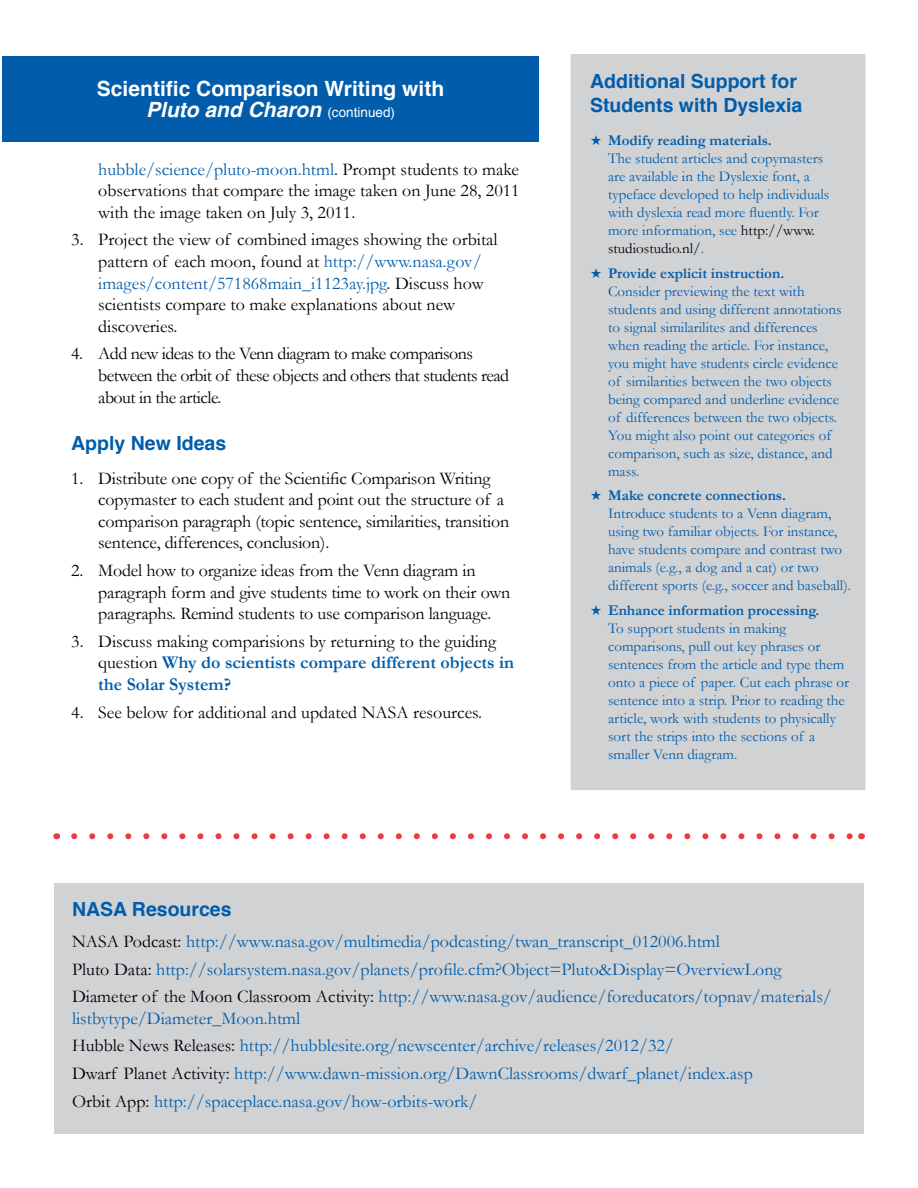
<style>
.page{position:relative;width:918px;height:1188px;background:#fff}
.page>*{position:absolute;margin:0;border:0;box-sizing:border-box;transform-origin:0 0}
.t1{font:700 21px/21px "Helvetica";color:#fff;text-align:center}
.t2{font:700 19.5px/23.4px "Helvetica";color:#015dab}
.t3{font:18px/21.6px "Garamond";letter-spacing:-.01em;color:#000006}
.t4{font:18px/21.6px "Garamond";color:#015dab}
.t5{font:18px/21.6px "Garamond";letter-spacing:-.03em;color:#000006}
.t6{font:15px/18px "Garamond";color:#015dab}
.t7{font:700 15px "Garamond";color:#015dab}
.s1{font-style:italic}
.s2{font-weight:400;font-size:13.5px}
.s3{color:#015dab}
.s4{font-weight:700;color:#015dab}
.s5{color:#000006}
</style>
<div class="page">
<svg style="left:74px;top:833px;width:778px;height:6px"></svg>
<div style="left:2px;top:56px;width:537px;height:85px;background:#015dab"></div>
<div style="left:571px;top:55px;width:294px;height:734px;background:#d1d2d4"></div>
<div style="left:571px;top:54px;width:295px;height:736px;border:2px solid #d1d2d4"></div>
<div style="left:54px;top:884px;width:810px;height:250px;background:#d1d2d4"></div>
<p class="t1" style="left:97px;top:78px;width:349px">Scientific Comparison Writing with<br><span class="s1">Pluto and Charon</span> <span class="s2">(continued)</span></p>
<p class="t3" style="left:98px;top:158px;width:423px;text-align:justify"><span class="s3">hubble/science/pluto-moon.html</span>. Prompt students to make observations that compare the image taken on June 28, 2011 with the image taken on July 3, 2011.</p>
<p class="t3" style="left:98px;top:229px;width:401px;text-indent:-27px">3. Project the view of combined images showing the orbital pattern of each moon, found at <span class="s3">http://www.nasa.gov/ images/content/571868main_i1123ay.jpg</span>. Discuss how scientists compare to make explanations about new discoveries.</p>
<p class="t5" style="left:98px;top:343px;width:413px;text-indent:-27px">4. Add new ideas to the Venn diagram to make comparisons between the orbit of these objects and others that students read about in the article.</p>
<p class="t2" style="left:71px;top:432px;width:156px">Apply New Ideas</p>
<p class="t3" style="left:98px;top:467px;width:413px;text-indent:-27px">1. Distribute one copy of the Scientific Comparison Writing copymaster to each student and point out the structure of a comparison paragraph (topic sentence, similarities, transition sentence, differences, conclusion).</p>
<p class="t3" style="left:98px;top:559px;width:414px;text-indent:-27px">2. Model how to organize ideas from the Venn diagram in paragraph form and give students time to work on their own paragraphs. Remind students to use comparison language.</p>
<p class="t3" style="left:98px;top:630px;width:417px;text-indent:-27px">3. Discuss making comparisions by returning to the guiding question <span class="s4">Why do scientists compare different objects in the Solar System?</span></p>
<p class="t3" style="left:71px;top:701px;width:412px">4. See below for additional and updated NASA resources.</p>
<p class="t2" style="left:590px;top:70px;width:214px">Additional Support for<br>Students with Dyslexia</p>
<p class="t7" style="left:590px;top:131px;width:183px">★ Modify reading materials.</p>
<p class="t6" style="left:608px;top:149px;width:223px">The student articles and copymasters are available in the Dyslexie font, a typeface developed to help individuals with dyslexia read more fluently. For more information, see <span class="s5">http://www. studiostudio.nl/</span>.</p>
<p class="t7" style="left:590px;top:264px;width:196px">★ Provide explicit instruction.</p>
<p class="t6" style="left:608px;top:282px;width:235px">Consider previewing the text with students and using different annotations to signal similarilites and differences when reading the article. For instance, you might have students circle evidence of similarities between the two objects being compared and underline evidence of differences between the two objects.<br>You might also point out categories of comparison, such as size, distance, and mass.</p>
<p class="t7" style="left:590px;top:487px;width:198px">★ Make concrete connections.</p>
<p class="t6" style="left:608px;top:504px;width:244px">Introduce students to a Venn diagram, using two familiar objects. For instance, have students compare and contrast two animals (e.g., a dog and a cat) or two different sports (e.g., soccer and baseball).</p>
<p class="t7" style="left:590px;top:601px;width:231px">★ Enhance information processing.</p>
<p class="t6" style="left:608px;top:619px;width:243px">To support students in making comparisons, pull out key phrases or sentences from the article and type them onto a piece of paper. Cut each phrase or sentence into a strip. Prior to reading the article, work with students to physically sort the strips into the sections of a smaller Venn diagram.</p>
<p class="t2" style="left:72px;top:898px;width:161px">NASA Resources</p>
<p class="t4" style="left:72px;top:930px;width:649px"><span class="s5">NASA Podcast:</span> http://www.nasa.gov/multimedia/podcasting/twan_transcript_012006.html</p>
<p class="t4" style="left:72px;top:958px;width:711px"><span class="s5">Pluto Data:</span> http://solarsystem.nasa.gov/planets/profile.cfm?Object=Pluto&amp;Display=OverviewLong</p>
<p class="t4" style="left:72px;top:986px;width:761px"><span class="s5">Diameter of the Moon Classroom Activity:</span> http://www.nasa.gov/audience/foreducators/topnav/materials/ listbytype/Diameter_Moon.html</p>
<p class="t4" style="left:72px;top:1035px;width:603px"><span class="s5">Hubble News Releases:</span> http://hubblesite.org/newscenter/archive/releases/2012/32/</p>
<p class="t4" style="left:72px;top:1062px;width:682px"><span class="s5">Dwarf Planet Activity:</span> http://www.dawn-mission.org/DawnClassrooms/dwarf_planet/index.asp</p>
<p class="t4" style="left:72px;top:1090px;width:407px"><span class="s5">Orbit App:</span> http://spaceplace.nasa.gov/how-orbits-work/</p>
</div>
